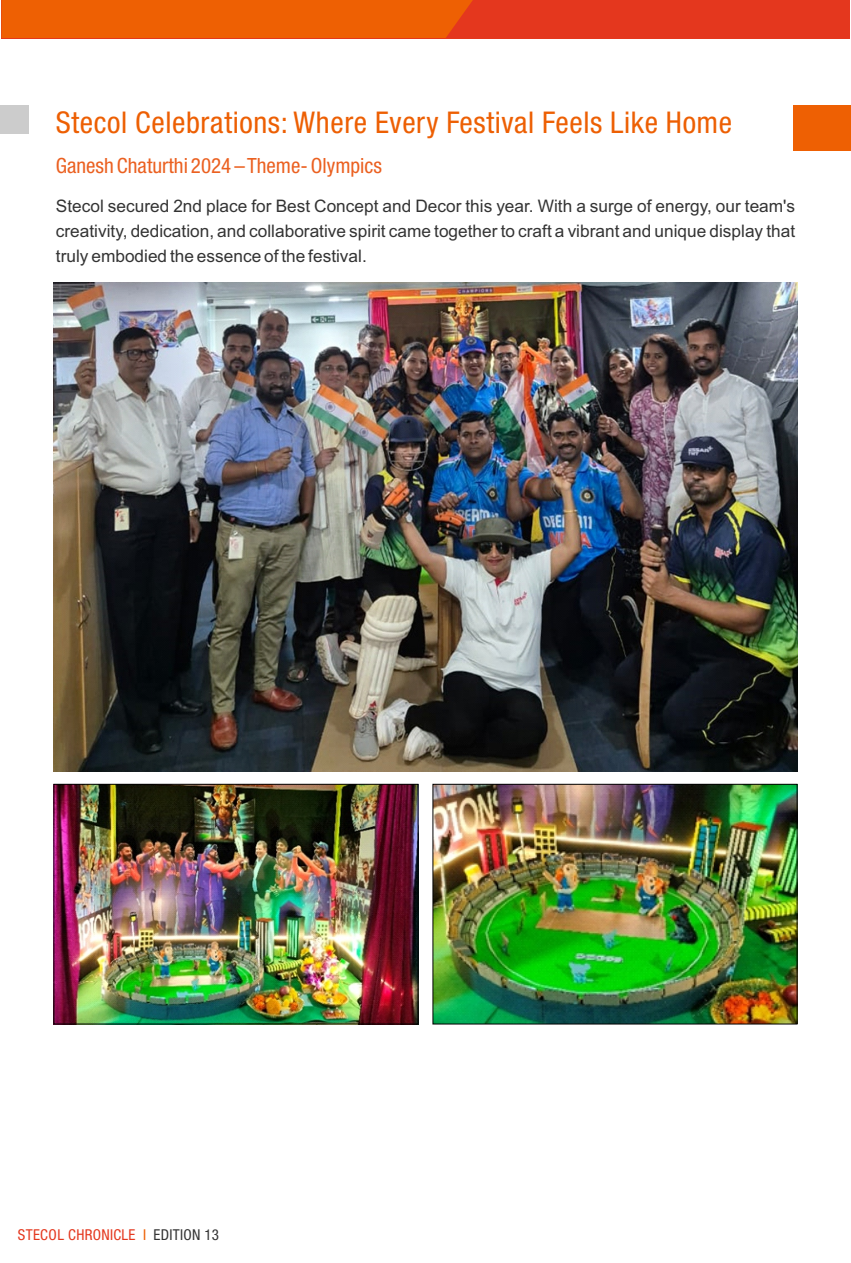
<style>
.page{position:relative;width:851px;height:1263px;background:#fff}
.page>*{position:absolute;margin:0;border:0;box-sizing:border-box;transform-origin:0 0}
.t1{font:condensed 30px "Helvetica 57";letter-spacing:.02em;color:#ed5f03}
.t2{font:condensed 21px "Helvetica 57";color:#eb6020}
.t3{font:17.25px/25px "Arial";color:#333;text-align:justify}
.t4{font:condensed 15px "Helvetica 57";letter-spacing:.02em;color:#e4371e}
.s1{color:#ed5f03}
.s2{color:#333}
</style>
<div class="page">
<div style="left:1px;top:0;width:848px;height:38px;background:#e4371e"></div>
<div style="left:1px;top:0;width:472px;height:38px;background:#ee6003"></div>
<div style="left:793px;top:105px;width:57px;height:46px;background:#ee6003"></div>
<div style="left:0;top:105px;width:29px;height:29px;background:#ccc"></div>
<img style="left:54px;top:282px;width:743px;height:489px">
<img style="left:55px;top:786px;width:361px;height:236px">
<div style="left:53px;top:784px;width:365px;height:240px;border:1px solid #000"></div>
<img style="left:434px;top:786px;width:361px;height:236px">
<div style="left:432px;top:784px;width:365px;height:240px;border:1px solid #000"></div>
<h1 class="t1" style="left:56px;top:112px;width:677px">Stecol Celebrations: Where Every Festival Feels Like Home</h1>
<p class="t2" style="left:56px;top:158px;width:327px">Ganesh Chaturthi 2024 – Theme- Olympics</p>
<p class="t3" style="left:56px;top:195px;width:740px">Stecol secured 2nd place for Best Concept and Decor this year. With a surge of energy, our team's creativity, dedication, and collaborative spirit came together to craft a vibrant and unique display that truly embodied the essence of the festival.</p>
<p class="t4" style="left:18px;top:1230px;width:203px">STECOL CHRONICLE <span class="s1">I</span> <span class="s2">EDITION 13</span></p>
</div>
